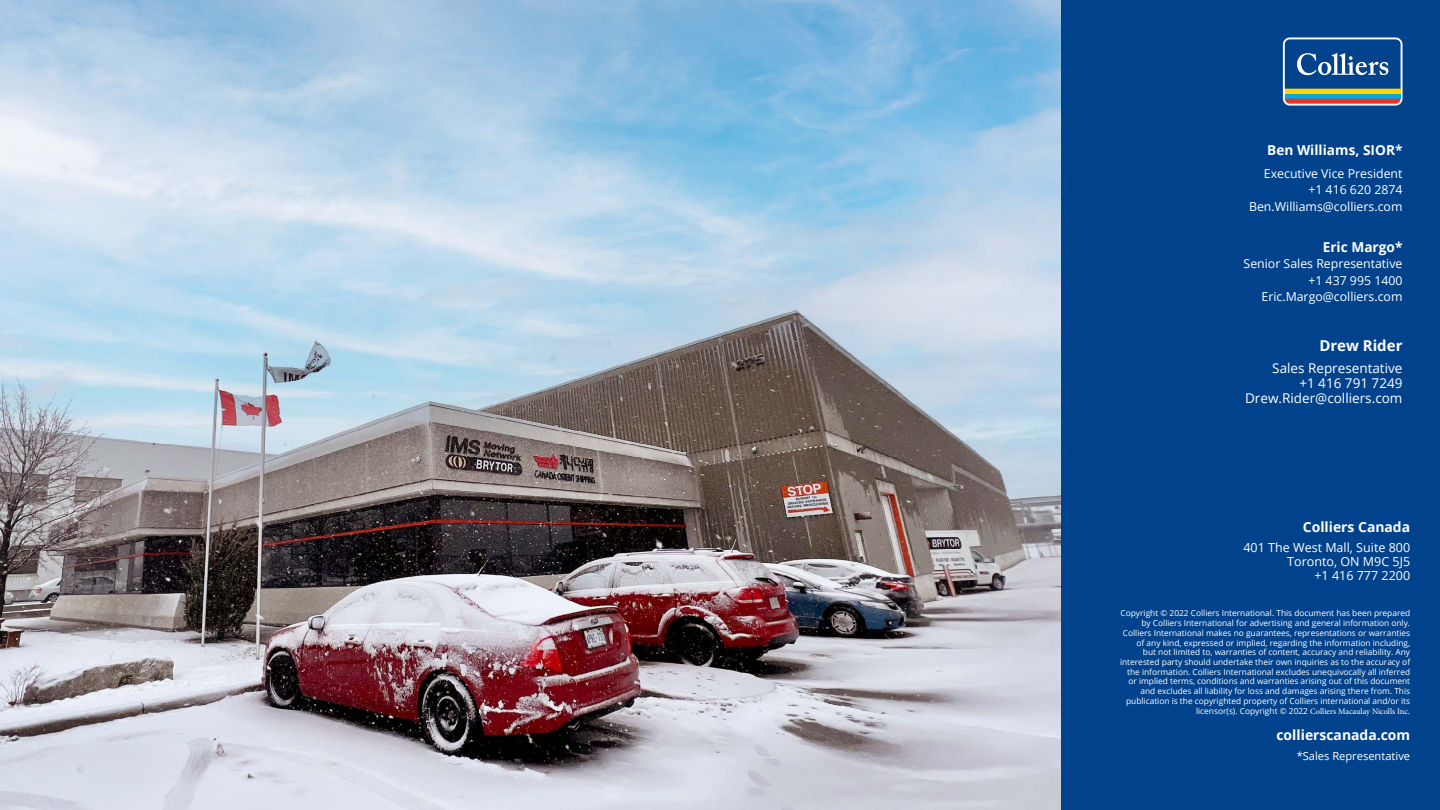
<style>
.page{position:relative;width:1440px;height:810px;background:#fff}
.page>*{position:absolute;margin:0;border:0;box-sizing:border-box;transform-origin:0 0}
.t1{font:700 15px "Open Sans";color:#fff}
.t2{font:700 13.88px "Open Sans";color:#fff}
.t3{font:700 13.73px "Open Sans";color:#fff}
.t4{font:13.5px/15px "Open Sans";color:#fff;text-align:right}
.t5{font:12.52px/13.9px "Open Sans";color:#fff;text-align:right}
.t6{font:12.3px/16.4px "Open Sans";color:#fff;text-align:right}
.t7{font:11.1px "Open Sans";color:#fff}
.t8{font:8.32px/9.8px "Open Sans";color:#fff;text-align:right}
.s1{font-family:"Minion Pro"}
</style>
<div class="page">
<img style="left:0;top:0;width:1061px;height:810px">
<div style="left:1061px;top:0;width:379px;height:810px;background:#00438c"></div>
<div style="left:1283px;top:38px;width:120px;height:68px;background:linear-gradient(to right,#fff,#f4f7fa);border-radius:7px"></div>
<div style="left:1285px;top:94px;width:116px;height:5px;background:#00a8e4"></div>
<div style="left:1285px;top:89px;width:116px;height:5px;background:#ffd600"></div>
<svg style="left:1285px;top:99px;width:116px;height:5px"></svg>
<svg style="left:1285px;top:39px;width:116px;height:50px"></svg>
<h3 class="t3" style="left:1267px;top:141px;width:137px">Ben Williams, SIOR*</h3>
<h3 class="t6" style="left:1249px;top:165px;width:155px">Executive Vice President +1 416 620 2874<br>Ben.Williams@colliers.com</h3>
<h3 class="t3" style="left:1323px;top:237px;width:81px">Eric Margo*</h3>
<h3 class="t6" style="left:1244px;top:255px;width:160px">Senior Sales Representative +1 437 995 1400<br>Eric.Margo@colliers.com</h3>
<h1 class="t1" style="left:1319px;top:335px;width:85px">Drew Rider</h1>
<h3 class="t4" style="left:1245px;top:360px;width:159px">Sales Representative<br>+1 416 791 7249<br>Drew.Rider@colliers.com</h3>
<h2 class="t2" style="left:1303px;top:517px;width:109px">Colliers Canada</h2>
<h3 class="t5" style="left:1243px;top:541px;width:168px">401 The West Mall, Suite 800<br>Toronto, ON M9C 5J5<br>+1 416 777 2200</h3>
<p class="t8" style="left:1120px;top:608px;width:292px">Copyright © 2022 Colliers International. This document has been prepared by Colliers International for advertising and general information only.<br>Colliers International makes no guarantees, representations or warranties of any kind, expressed or implied, regarding the information including,<br>but not limited to, warranties of content, accuracy and reliability. Any interested party should undertake their own inquiries as to the accuracy of the information. Colliers International excludes unequivocally all inferred or implied terms, conditions and warranties arising out of this document and excludes all liability for loss and damages arising there from. This publication is the copyrighted property of Colliers international and/or its licensor(s). Copyright © 2022 <span class="s1">Colliers Macaulay Nicolls Inc</span>.</p>
<h2 class="t2" style="left:1277px;top:725px;width:135px">collierscanada.com</h2>
<h3 class="t7" style="left:1297px;top:748px;width:115px">*Sales Representative</h3>
</div>
